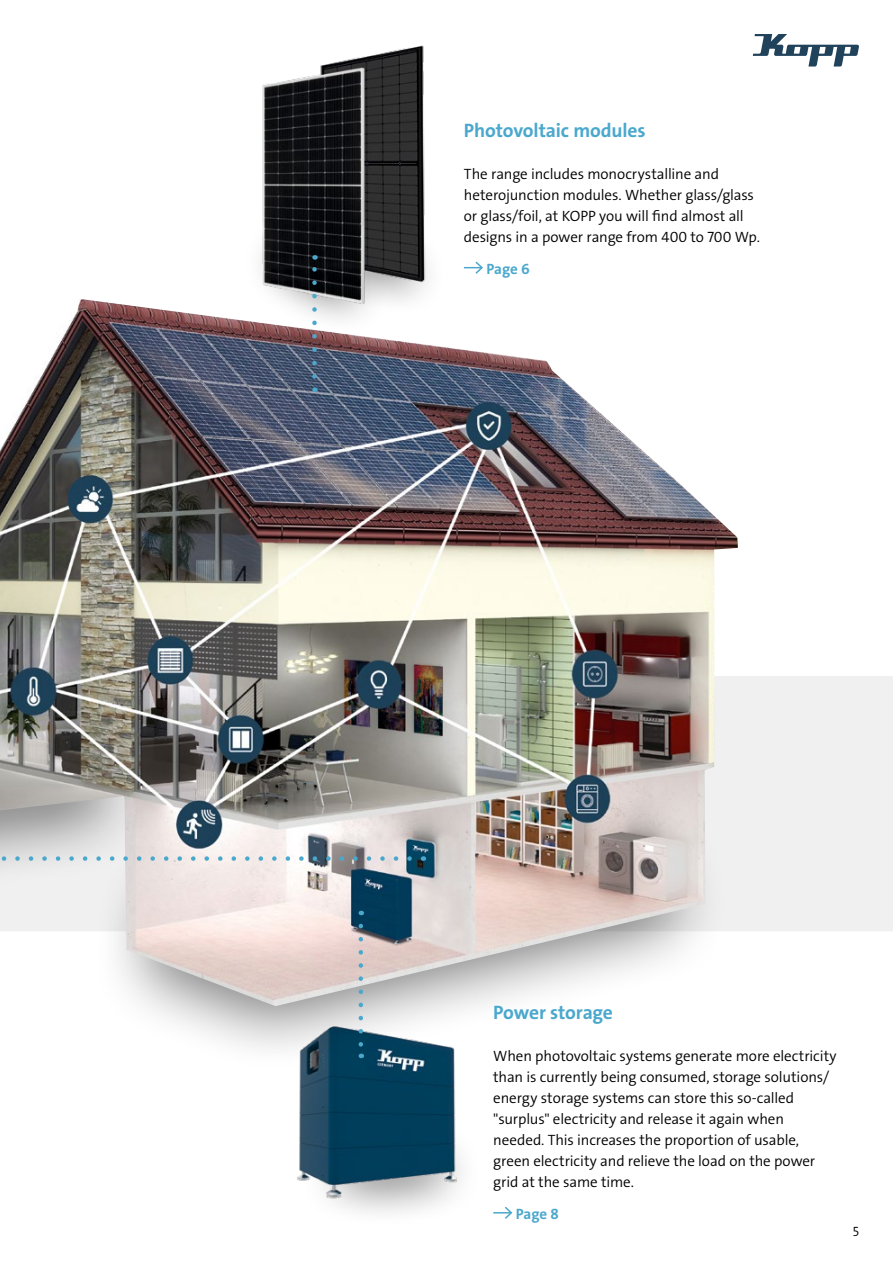
<style>
.page{position:relative;width:893px;height:1263px;background:#fff}
.page>*{position:absolute;margin:0;border:0;box-sizing:border-box;transform-origin:0 0}
.t1{font:19.5px "The Sans LP7 Bld";letter-spacing:-.01em;color:#4ba8cd}
.t2{font:15px/21px "The Sans LP4 Se Lig";letter-spacing:-.01em;color:#000}
.t3{font:15px "The Sans LP7 Bld";letter-spacing:-.005em;color:#4ba8cd}
.t4{font:13.5px "The Sans LP4 Se Lig";color:#000}
</style>
<div class="page">
<svg style="left:753px;top:34px;width:106px;height:33px"></svg>
<img style="left:297px;top:1073px;width:165px;height:137px">
<div style="left:738px;top:676px;width:155px;height:255px;background:#f0f0f0"></div>
<div style="left:93px;top:815px;width:635px;height:258px;background:#000;opacity:.5"></div>
<img style="left:0;top:299px;width:738px;height:707px">
<svg style="left:359px;top:926px;width:4px;height:132px"></svg>
<svg style="left:464px;top:261px;width:19px;height:13px"></svg>
<svg style="left:493px;top:1206px;width:20px;height:13px"></svg>
<svg style="left:0;top:856px;width:410px;height:5px;background:#b9cbd4"></svg>
<img style="left:234px;top:45px;width:229px;height:290px">
<svg style="left:269px;top:222px;width:152px;height:154px"></svg>
<h1 class="t1" style="left:464px;top:118px;width:183px">Photovoltaic modules</h1>
<p class="t2" style="left:464px;top:164px;width:297px">The range includes monocrystalline and heterojunction modules. Whether glass/glass or glass/foil, at KOPP you will find almost all designs in a power range from 400 to 700 Wp.</p>
<p class="t3" style="left:486px;top:259px;width:45px">Page 6</p>
<h1 class="t1" style="left:493px;top:1000px;width:121px">Power storage</h1>
<p class="t2" style="left:493px;top:1046px;width:345px">When photovoltaic systems generate more electricity than is currently being consumed, storage solutions/ energy storage systems can store this so-called "surplus" electricity and release it again when needed. This increases the proportion of usable, green electricity and relieve the load on the power grid at the same time.</p>
<p class="t3" style="left:516px;top:1204px;width:45px">Page 8</p>
<p class="t4" style="left:853px;top:1223px;width:8px">5</p>
</div>
